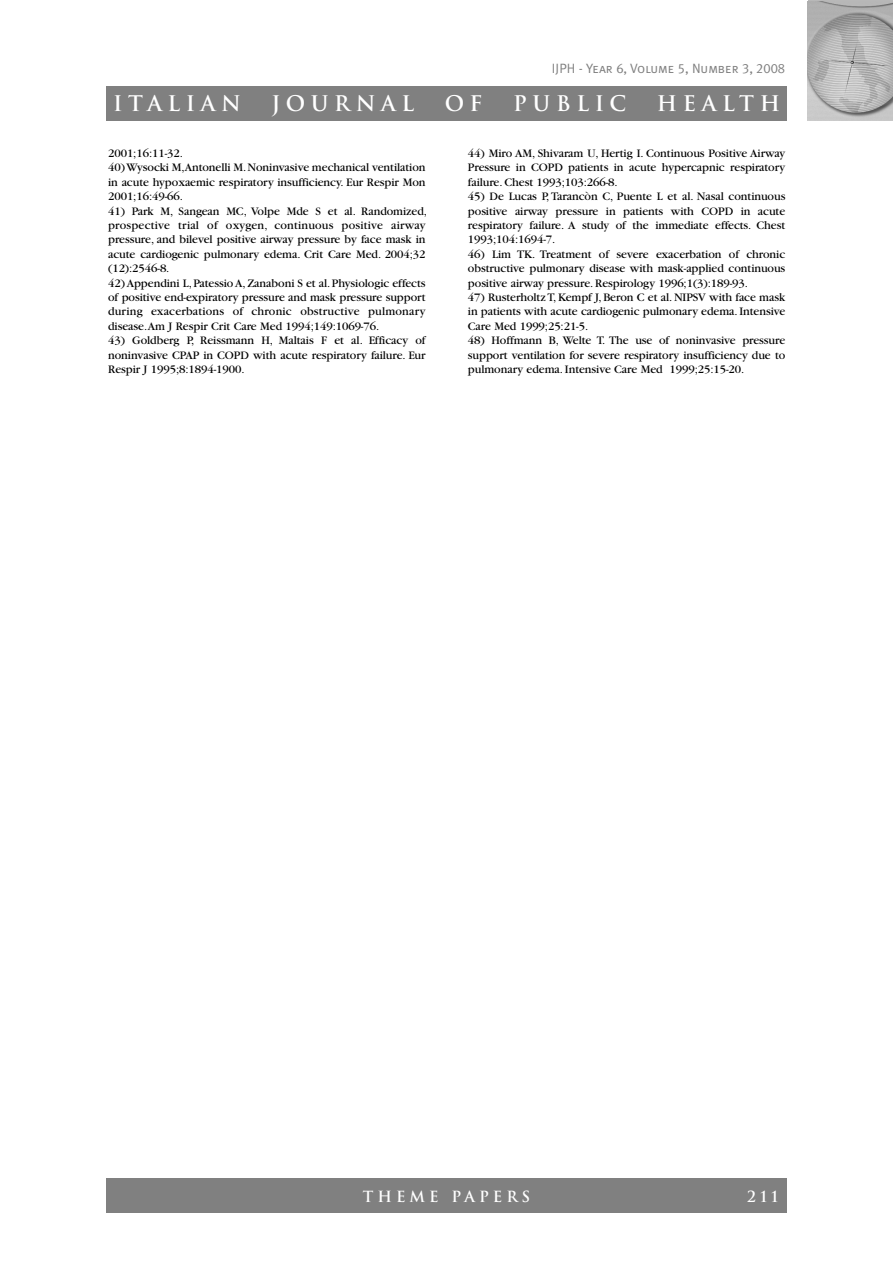
<style>
.page{position:relative;width:893px;height:1263px;background:#fff}
.page>*{position:absolute;margin:0;border:0;box-sizing:border-box;transform-origin:0 0}
.t1{font:700 21px "Trajan";letter-spacing:.265em;color:#fff}
.t2{font:700 15px "Trajan";letter-spacing:.265em;color:#fff}
.t3{font:13.5px "Meta Plus Normal Caps";color:#808080}
.t4{font:12px/14.4px "Garamond";letter-spacing:-.005em;color:#000;text-align:justify}
</style>
<div class="page">
<div style="left:106px;top:1179px;width:681px;height:34px;background:#808080"></div>
<img style="left:808px;top:1px;width:85px;height:119px">
<div style="left:106px;top:86px;width:681px;height:34px;background:#808080"></div>
<p class="t3" style="left:552px;top:60px;width:235px">IJPH - Year 6, Volume 5, Number 3, 2008</p>
<h1 class="t1" style="left:113px;top:91px;width:129px">ITALIAN</h1>
<h1 class="t1" style="left:272px;top:91px;width:144px">JOURNAL</h1>
<h1 class="t1" style="left:445px;top:91px;width:39px">O F</h1>
<h1 class="t1" style="left:513px;top:91px;width:115px">PUBLIC</h1>
<h1 class="t1" style="left:657px;top:91px;width:125px">HEALTH</h1>
<p class="t4" style="left:108px;top:147px;width:319px;text-align:left">2001;16:11-32.<br>40)Wysocki M,Antonelli M.Noninvasive mechanical ventilation in acute hypoxaemic respiratory insufficiency. Eur Respir Mon 2001;16:49-66.</p>
<p class="t4" style="left:108px;top:205px;width:320px;text-align:left">41) Park M, Sangean MC, Volpe Mde S et al. Randomized, prospective trial of oxygen, continuous positive airway pressure, and bilevel positive airway pressure by face mask in acute cardiogenic pulmonary edema. Crit Care Med. 2004;32 (12):2546-8.</p>
<p class="t4" style="left:108px;top:277px;width:319px">42) Appendini L,Patessio A,Zanaboni S et al.Physiologic effects of positive end-expiratory pressure and mask pressure support during exacerbations of chronic obstructive pulmonary disease.Am J Respir Crit Care Med 1994;149:1069-76.</p>
<p class="t4" style="left:108px;top:334px;width:319px">43) Goldberg P, Reissmann H, Maltais F et al. Efficacy of noninvasive CPAP in COPD with acute respiratory failure. Eur Respir J 1995;8:1894-1900.</p>
<p class="t4" style="left:468px;top:147px;width:319px">44) Miro AM, Shivaram U, Hertig I. Continuous Positive Airway Pressure in COPD patients in acute hypercapnic respiratory failure. Chest 1993;103:266-8.</p>
<p class="t4" style="left:468px;top:190px;width:319px">45) De Lucas P, Tarancòn C, Puente L et al. Nasal continuous positive airway pressure in patients with COPD in acute respiratory failure. A study of the immediate effects. Chest 1993;104:1694-7.</p>
<p class="t4" style="left:468px;top:248px;width:319px">46) Lim TK. Treatment of severe exacerbation of chronic obstructive pulmonary disease with mask-applied continuous positive airway pressure. Respirology 1996;1(3):189-93.</p>
<p class="t4" style="left:468px;top:291px;width:319px">47) Rusterholtz T,Kempf J, Beron C et al. NIPSV with face mask in patients with acute cardiogenic pulmonary edema.Intensive Care Med 1999;25:21-5.</p>
<p class="t4" style="left:468px;top:334px;width:319px">48) Hoffmann B, Welte T. The use of noninvasive pressure support ventilation for severe respiratory insufficiency due to pulmonary edema. Intensive Care Med 1999;25:15-20.</p>
<p class="t2" style="left:363px;top:1187px;width:169px">THEME PAPERS</p>
<p class="t2" style="left:747px;top:1187px;width:32px">211</p>
</div>
